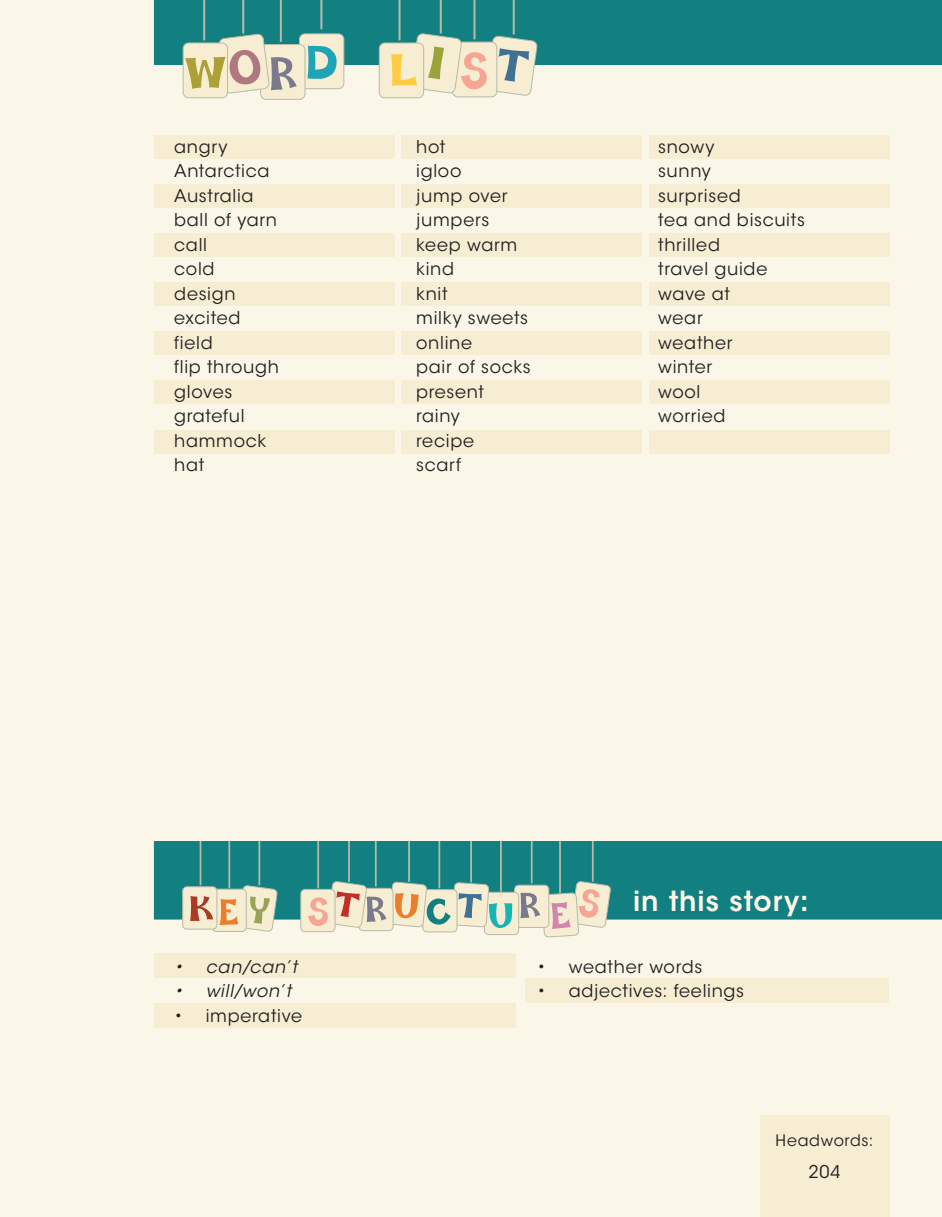
<style>
.page{position:relative;width:942px;height:1217px;background:#fff}
.page>*{position:absolute;margin:0;border:0;box-sizing:border-box;transform-origin:0 0}
.t1{font:600 27.65px "ITC Avant Garde Std";letter-spacing:.035em;color:#faf6e8}
.TALES_Word_List{font:17.5px "ITC Avant Garde Std";letter-spacing:.04em;color:#231f20}
.t2{font:italic 17.5px "ITC Avant Garde Std";letter-spacing:.045em;color:#231f20}
.t3{font:15.75px "ITC Avant Garde Std";letter-spacing:.045em;color:#231f20}
</style>
<div class="page">
<div style="left:0;top:0;width:941px;height:1217px;background:#faf6e8"></div>
<div style="left:759px;top:1115px;width:130px;height:102px;background:#f6edd2"></div>
<div style="left:154px;top:0;width:787px;height:65px;background:#128081"></div>
<div style="left:299px;top:34px;width:45px;height:55px;background:#f6edd2;border-radius:6px"></div>
<div style="left:299px;top:34px;width:45px;height:55px;border:1px solid #b8baa9;border-radius:6px"></div>
<svg style="left:307px;top:46px;width:30px;height:33px"></svg>
<div style="left:260px;top:45px;width:45px;height:54px;background:#f6edd2;border-radius:6px"></div>
<div style="left:260px;top:44px;width:45px;height:56px;border:1px solid #b8baa9;border-radius:6px"></div>
<div style="left:379px;top:43px;width:44px;height:55px;background:#f6edd2;border-radius:6px"></div>
<div style="left:379px;top:43px;width:45px;height:55px;border:1px solid #b8baa9;border-radius:6px"></div>
<svg style="left:391px;top:33px;width:146px;height:63px"></svg>
<div style="left:183px;top:43px;width:44px;height:55px;background:#f6edd2;border-radius:6px"></div>
<div style="left:183px;top:43px;width:45px;height:55px;border:1px solid #b8baa9;border-radius:6px"></div>
<svg style="left:185px;top:33px;width:111px;height:61px"></svg>
<hr style="left:203px;top:0;width:2px;height:40px;background:#b8baa9">
<hr style="left:242px;top:0;width:2px;height:34px;background:#b8baa9">
<hr style="left:280px;top:0;width:2px;height:42px;background:#b8baa9">
<hr style="left:320px;top:0;width:2px;height:29px;background:#b8baa9">
<hr style="left:398px;top:0;width:2px;height:40px;background:#b8baa9">
<hr style="left:439px;top:0;width:2px;height:34px;background:#b8baa9">
<hr style="left:473px;top:0;width:2px;height:39px;background:#b8baa9">
<hr style="left:512px;top:0;width:2px;height:34px;background:#b8baa9">
<div style="left:154px;top:954px;width:361px;height:24px;background:#f6edd2"></div>
<div style="left:154px;top:1004px;width:361px;height:24px;background:#f6edd2"></div>
<div style="left:525px;top:978px;width:363px;height:24px;background:#f6edd2"></div>
<div style="left:154px;top:841px;width:787px;height:79px;background:#128081"></div>
<svg style="left:514px;top:885px;width:34px;height:42px"></svg>
<div style="left:514px;top:885px;width:35px;height:43px;border:1px solid #b8baa9;border-radius:4px"></div>
<svg style="left:520px;top:881px;width:90px;height:56px;background:#d2cfc0"></svg>
<div style="left:484px;top:892px;width:34px;height:43px;background:#f6edd2;border-radius:4px"></div>
<div style="left:484px;top:892px;width:34px;height:43px;border:1px solid #b8baa9;border-radius:4px"></div>
<div style="left:422px;top:889px;width:35px;height:43px;border:1px solid #b8baa9;border-radius:4px"></div>
<div style="left:358px;top:888px;width:35px;height:43px;border:1px solid #b8baa9;border-radius:4px"></div>
<svg style="left:212px;top:889px;width:34px;height:42px"></svg>
<div style="left:212px;top:889px;width:34px;height:43px;border:1px solid #b8baa9;border-radius:4px"></div>
<svg style="left:219px;top:885px;width:58px;height:47px;background:#d8d1b0"></svg>
<div style="left:183px;top:887px;width:34px;height:42px;background:#f6edd2;border-radius:4px"></div>
<div style="left:182px;top:887px;width:35px;height:42px;border:1px solid #b8baa9;border-radius:4px"></div>
<svg style="left:190px;top:896px;width:23px;height:25px"></svg>
<div style="left:301px;top:889px;width:34px;height:43px;background:#f6edd2;border-radius:4px"></div>
<div style="left:300px;top:889px;width:35px;height:43px;border:1px solid #b8baa9;border-radius:4px"></div>
<svg style="left:308px;top:881px;width:204px;height:49px"></svg>
<hr style="left:199px;top:820px;width:2px;height:65px;background:#b8baa9">
<hr style="left:228px;top:823px;width:2px;height:65px;background:#b8baa9">
<hr style="left:258px;top:820px;width:2px;height:65px;background:#b8baa9">
<hr style="left:317px;top:820px;width:2px;height:68px;background:#b8baa9">
<hr style="left:348px;top:817px;width:2px;height:65px;background:#b8baa9">
<hr style="left:375px;top:821px;width:1px;height:65px;background:#b8baa9">
<hr style="left:408px;top:817px;width:2px;height:65px;background:#b8baa9">
<hr style="left:438px;top:823px;width:2px;height:65px;background:#b8baa9">
<hr style="left:470px;top:817px;width:2px;height:65px;background:#b8baa9">
<hr style="left:500px;top:826px;width:1px;height:66px;background:#b8baa9">
<hr style="left:530px;top:818px;width:2px;height:65px;background:#b8baa9">
<hr style="left:559px;top:827px;width:1px;height:66px;background:#b8baa9">
<hr style="left:591px;top:816px;width:2px;height:66px;background:#b8baa9">
<div style="left:154px;top:803px;width:787px;height:38px;background:#faf6e8"></div>
<div style="left:154px;top:135px;width:240px;height:24px;background:#f6edd2"></div>
<div style="left:154px;top:184px;width:240px;height:24px;background:#f6edd2"></div>
<div style="left:154px;top:233px;width:240px;height:24px;background:#f6edd2"></div>
<div style="left:154px;top:282px;width:240px;height:24px;background:#f6edd2"></div>
<div style="left:154px;top:331px;width:240px;height:24px;background:#f6edd2"></div>
<div style="left:154px;top:381px;width:240px;height:23px;background:#f6edd2"></div>
<div style="left:154px;top:430px;width:240px;height:23px;background:#f6edd2"></div>
<div style="left:401px;top:135px;width:240px;height:24px;background:#f6edd2"></div>
<div style="left:401px;top:184px;width:240px;height:24px;background:#f6edd2"></div>
<div style="left:401px;top:233px;width:240px;height:24px;background:#f6edd2"></div>
<div style="left:401px;top:282px;width:240px;height:24px;background:#f6edd2"></div>
<div style="left:401px;top:331px;width:240px;height:24px;background:#f6edd2"></div>
<div style="left:401px;top:381px;width:240px;height:23px;background:#f6edd2"></div>
<div style="left:401px;top:430px;width:240px;height:23px;background:#f6edd2"></div>
<div style="left:648px;top:135px;width:241px;height:24px;background:#f6edd2"></div>
<div style="left:648px;top:184px;width:241px;height:24px;background:#f6edd2"></div>
<div style="left:648px;top:233px;width:241px;height:24px;background:#f6edd2"></div>
<div style="left:648px;top:282px;width:241px;height:24px;background:#f6edd2"></div>
<div style="left:648px;top:331px;width:241px;height:24px;background:#f6edd2"></div>
<div style="left:648px;top:381px;width:241px;height:23px;background:#f6edd2"></div>
<div style="left:648px;top:430px;width:241px;height:23px;background:#f6edd2"></div>
<p class="TALES_Word_List" style="left:174px;top:136px;width:55px">angry</p>
<p class="TALES_Word_List" style="left:174px;top:160px;width:97px">Antarctica</p>
<p class="TALES_Word_List" style="left:174px;top:185px;width:81px">Australia</p>
<p class="TALES_Word_List" style="left:174px;top:209px;width:104px">ball of yarn</p>
<p class="TALES_Word_List" style="left:174px;top:234px;width:34px">call</p>
<p class="TALES_Word_List" style="left:174px;top:258px;width:42px">cold</p>
<p class="TALES_Word_List" style="left:174px;top:283px;width:63px">design</p>
<p class="TALES_Word_List" style="left:174px;top:307px;width:68px">excited</p>
<p class="TALES_Word_List" style="left:174px;top:332px;width:40px">field</p>
<p class="TALES_Word_List" style="left:174px;top:356px;width:106px">flip through</p>
<p class="TALES_Word_List" style="left:174px;top:381px;width:59px">gloves</p>
<p class="TALES_Word_List" style="left:174px;top:405px;width:72px">grateful</p>
<p class="TALES_Word_List" style="left:174px;top:430px;width:94px">hammock</p>
<p class="TALES_Word_List" style="left:174px;top:454px;width:32px">hat</p>
<p class="TALES_Word_List" style="left:416px;top:136px;width:31px">hot</p>
<p class="TALES_Word_List" style="left:416px;top:160px;width:47px">igloo</p>
<p class="TALES_Word_List" style="left:416px;top:185px;width:93px">jump over</p>
<p class="TALES_Word_List" style="left:416px;top:209px;width:75px">jumpers</p>
<p class="TALES_Word_List" style="left:416px;top:234px;width:102px">keep warm</p>
<p class="TALES_Word_List" style="left:416px;top:258px;width:39px">kind</p>
<p class="TALES_Word_List" style="left:416px;top:283px;width:33px">knit</p>
<p class="TALES_Word_List" style="left:416px;top:307px;width:113px">milky sweets</p>
<p class="TALES_Word_List" style="left:416px;top:332px;width:57px">online</p>
<p class="TALES_Word_List" style="left:416px;top:356px;width:116px">pair of socks</p>
<p class="TALES_Word_List" style="left:416px;top:381px;width:69px">present</p>
<p class="TALES_Word_List" style="left:416px;top:405px;width:45px">rainy</p>
<p class="TALES_Word_List" style="left:416px;top:430px;width:59px">recipe</p>
<p class="TALES_Word_List" style="left:416px;top:454px;width:46px">scarf</p>
<p class="TALES_Word_List" style="left:658px;top:136px;width:58px">snowy</p>
<p class="TALES_Word_List" style="left:658px;top:160px;width:54px">sunny</p>
<p class="TALES_Word_List" style="left:658px;top:185px;width:84px">surprised</p>
<p class="TALES_Word_List" style="left:658px;top:209px;width:148px">tea and biscuits</p>
<p class="TALES_Word_List" style="left:658px;top:234px;width:63px">thrilled</p>
<p class="TALES_Word_List" style="left:658px;top:258px;width:111px">travel guide</p>
<p class="TALES_Word_List" style="left:658px;top:283px;width:73px">wave at</p>
<p class="TALES_Word_List" style="left:658px;top:307px;width:46px">wear</p>
<p class="TALES_Word_List" style="left:658px;top:332px;width:76px">weather</p>
<p class="TALES_Word_List" style="left:658px;top:356px;width:55px">winter</p>
<p class="TALES_Word_List" style="left:658px;top:381px;width:44px">wool</p>
<p class="TALES_Word_List" style="left:658px;top:405px;width:69px">worried</p>
<p class="t2" style="left:174px;top:956px;width:124px">• can/can’t</p>
<p class="t2" style="left:174px;top:980px;width:119px">• will/won’t</p>
<p class="TALES_Word_List" style="left:174px;top:1005px;width:129px">• imperative</p>
<p class="t1" style="left:633px;top:883px;width:177px">in this story:</p>
<p class="TALES_Word_List" style="left:537px;top:956px;width:166px">• weather words</p>
<p class="TALES_Word_List" style="left:537px;top:980px;width:208px">• adjectives: feelings</p>
<p class="t3" style="left:775px;top:1131px;width:99px">Headwords:</p>
<p class="TALES_Word_List" style="left:808px;top:1161px;width:34px">204</p>
</div>
